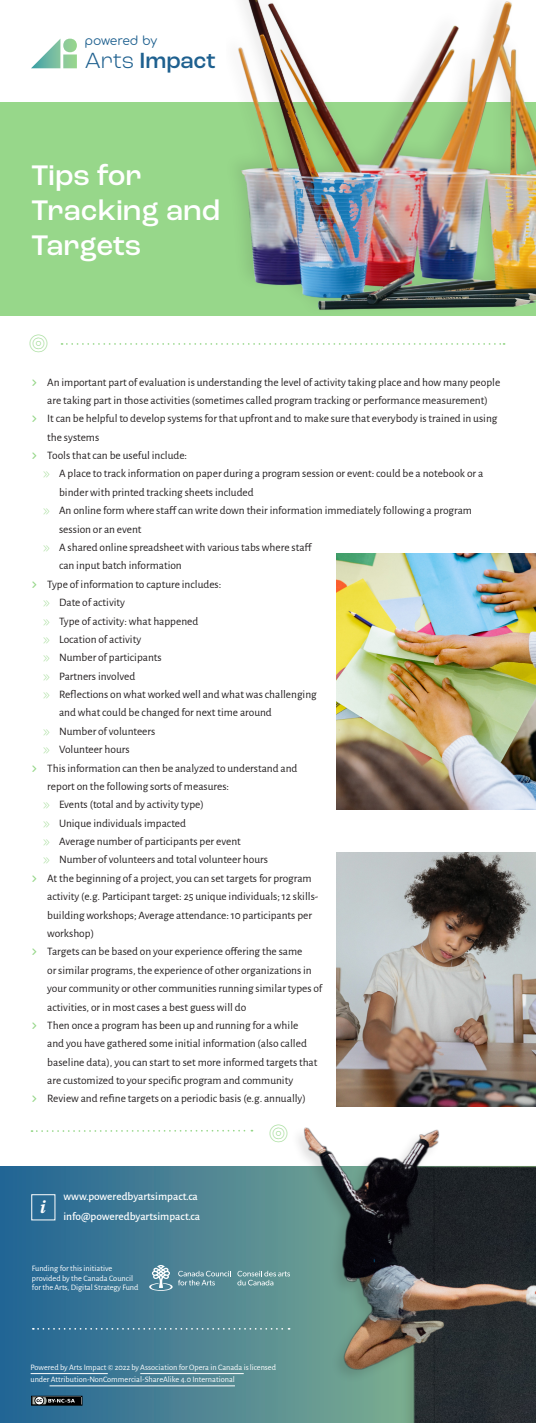
<style>
.page{position:relative;width:536px;height:1423px;background:#fff}
.page>*{position:absolute;margin:0;border:0;box-sizing:border-box;transform-origin:0 0}
.Paragraph{font:500 29.75px "Roc Grotesk";color:#fff}
.t1{font:500 23.1px "Roc Grotesk";color:#1e608f}
.Paragraph-2{font:italic 700 16.62px "IBM Plex Serif";color:#fff}
.t2{font:12.25px "Comfortaa";letter-spacing:-.02em;color:#1e608f}
.t3{font:11.38px/18.4px "Alegreya Sans";color:#231f20}
.Paragraph-3{font:500 11.38px "Alegreya Sans";color:#fff}
.Paragraph-4{font:8.31px/12.2px "Alegreya Sans";color:#fff}
.Small_Title{font:8.31px/9.6px "Alegreya Sans";color:#fff}
.s1{font-weight:300}
</style>
<div class="page">
<svg style="left:0;top:1166px;width:276px;height:257px;background:#407a94"></svg>
<svg style="left:33px;top:1328px;width:243px;height:1px"></svg>
<hr style="left:31px;top:1373px;width:77px;height:1px;background:#fff">
<hr style="left:140px;top:1373px;width:104px;height:1px;background:#fff">
<hr style="left:49px;top:1385px;width:186px;height:1px;background:#fff">
<svg style="left:237px;top:1270px;width:39px;height:15px"></svg>
<svg style="left:148px;top:1265px;width:83px;height:25px;background:#6b98a5"></svg>
<div style="left:31px;top:1395px;width:51px;height:10px;border:1px solid #000"></div>
<div style="left:32px;top:1397px;width:49px;height:7px;background:#000"></div>
<svg style="left:32px;top:1397px;width:43px;height:7px"></svg>
<div style="left:0;top:102px;width:536px;height:214px;background:#97d78a"></div>
<svg style="left:61px;top:343px;width:443px;height:2px"></svg>
<svg style="left:31px;top:1129px;width:221px;height:3px"></svg>
<svg style="left:31px;top:39px;width:46px;height:29px"></svg>
<img style="left:336px;top:553px;width:200px;height:256px">
<img style="left:336px;top:852px;width:200px;height:254px">
<img style="left:238px;top:0;width:298px;height:310px">
<img style="left:276px;top:1127px;width:260px;height:296px">
<svg style="left:276px;top:1127px;width:11px;height:15px"></svg>
<p class="t2" style="left:84px;top:30px;width:74px">powered by</p>
<p class="t1" style="left:85px;top:47px;width:132px"><span class="s1">Arts</span> Impact</p>
<p class="Paragraph" style="left:32px;top:157px;width:112px">Tips for</p>
<p class="Paragraph" style="left:32px;top:192px;width:190px">Tracking and</p>
<p class="Paragraph" style="left:32px;top:227px;width:111px">Targets</p>
<p class="t3" style="left:47px;top:372px;width:454px">An important part of evaluation is understanding the level of activity taking place and how many people are taking part in those activities (sometimes called program tracking or performance measurement)</p>
<p class="t3" style="left:47px;top:409px;width:451px">It can be helpful to develop systems for that upfront and to make sure that everybody is trained in using the systems</p>
<p class="t3" style="left:47px;top:445px;width:141px">Tools that can be useful include:</p>
<p class="t3" style="left:59px;top:464px;width:425px">A place to track information on paper during a program session or event: could be a notebook or a binder with printed tracking sheets included</p>
<p class="t3" style="left:59px;top:501px;width:414px">An online form where staff can write down their information immediately following a program session or an event</p>
<p class="t3" style="left:59px;top:537px;width:254px">A shared online spreadsheet with various tabs where staff can input batch information</p>
<p class="t3" style="left:47px;top:574px;width:176px">Type of information to capture includes:</p>
<p class="t3" style="left:59px;top:592px;width:67px">Date of activity</p>
<p class="t3" style="left:59px;top:611px;width:141px">Type of activity: what happened</p>
<p class="t3" style="left:59px;top:629px;width:84px">Location of activity</p>
<p class="t3" style="left:59px;top:648px;width:104px">Number of participants</p>
<p class="t3" style="left:59px;top:666px;width:78px">Partners involved</p>
<p class="t3" style="left:59px;top:684px;width:259px">Reflections on what worked well and what was challenging and what could be changed for next time around</p>
<p class="t3" style="left:59px;top:721px;width:98px">Number of volunteers</p>
<p class="t3" style="left:59px;top:739px;width:72px">Volunteer hours</p>
<p class="t3" style="left:47px;top:758px;width:251px">This information can then be analyzed to understand and report on the following sorts of measures:</p>
<p class="t3" style="left:59px;top:795px;width:146px">Events (total and by activity type)</p>
<p class="t3" style="left:59px;top:813px;width:128px">Unique individuals impacted</p>
<p class="t3" style="left:59px;top:831px;width:183px">Average number of participants per event</p>
<p class="t3" style="left:59px;top:850px;width:210px">Number of volunteers and total volunteer hours</p>
<p class="t3" style="left:47px;top:868px;width:272px">At the beginning of a project, you can set targets for program activity (e.g. Participant target: 25 unique individuals; 12 skills&shy;building workshops; Average attendance: 10 participants per workshop)</p>
<p class="t3" style="left:47px;top:942px;width:276px">Targets can be based on your experience offering the same<br>or similar programs, the experience of other organizations in your community or other communities running similar types of activities, or in most cases a best guess will do</p>
<p class="t3" style="left:47px;top:1015px;width:271px">Then once a program has been up and running for a while and you have gathered some initial information (also called baseline data), you can start to set more informed targets that are customized to your specific program and community</p>
<p class="t3" style="left:47px;top:1089px;width:260px">Review and refine targets on a periodic basis (e.g. annually)</p>
<p class="Paragraph-2" style="left:40px;top:1194px;width:7px">i</p>
<p class="Paragraph-3" style="left:63px;top:1188px;width:136px">www.poweredbyartsimpact.ca</p>
<p class="Paragraph-3" style="left:63px;top:1207px;width:138px">info@poweredbyartsimpact.ca</p>
<p class="Small_Title" style="left:32px;top:1263px;width:108px">Funding for this initiative provided by the Canada Council for the Arts, Digital Strategy Fund</p>
<p class="Paragraph-4" style="left:31px;top:1360px;width:247px">Powered by Arts Impact © 2022 by Association for Opera in Canada is licensed under Attribution-NonCommercial-ShareAlike 4.0 International</p>
</div>
